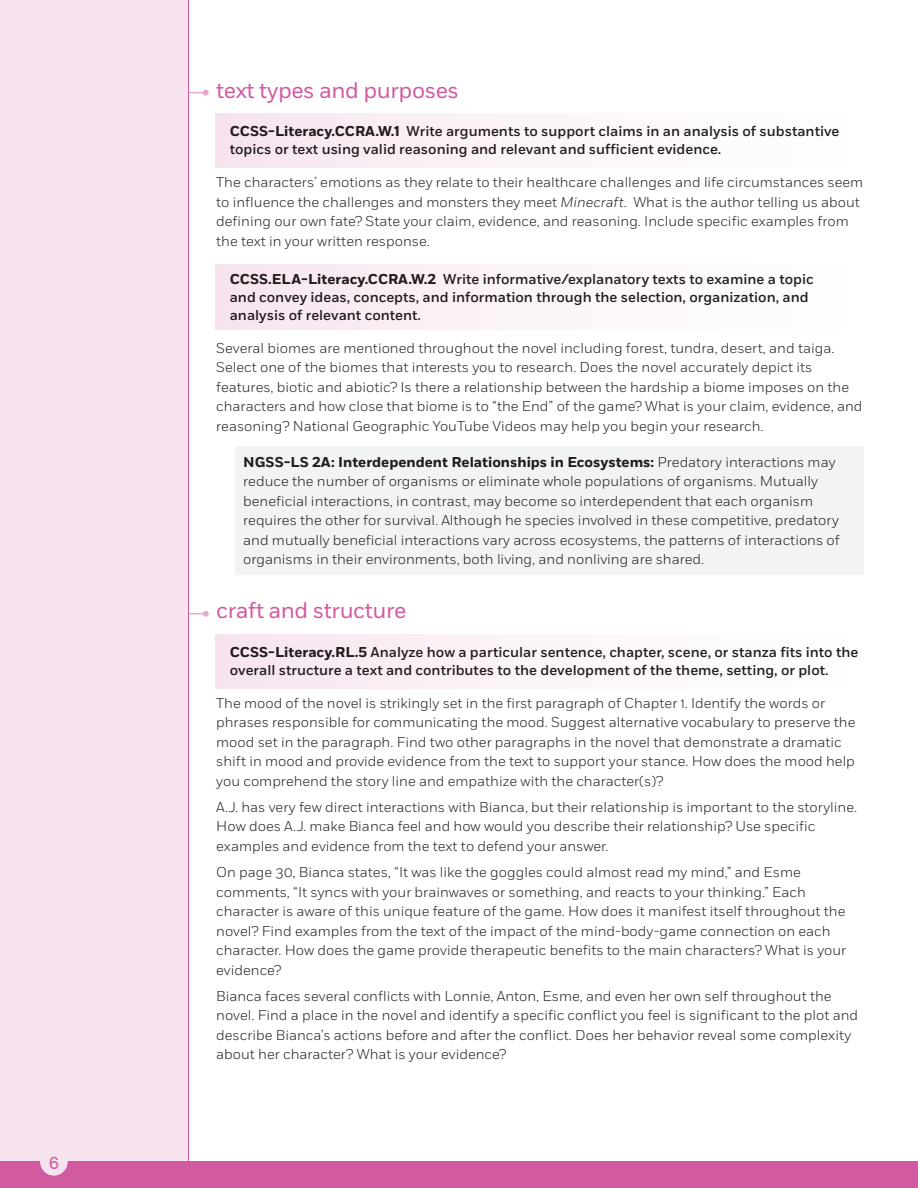
<style>
.page{position:relative;width:918px;height:1188px;background:#fff}
.page>*{position:absolute;margin:0;border:0;box-sizing:border-box;transform-origin:0 0}
.t1{font:22.5px "Fort";letter-spacing:-.02em;color:#d25aa1}
.t2{font:18px "Akzidenz Grotesk BE";color:#d25aa1}
.t3{font:300 14.25px/19.5px "Fort";color:#231f20}
.t4{font:500 14.25px/18px "Fort";color:#231f20}
.s1{font-weight:700}
.s2{font-style:italic}
</style>
<div class="page">
<div style="left:0;top:0;width:188px;height:1167px;background:#f6e3ee"></div>
<div style="left:0;top:1162px;width:918px;height:26px;background:#d25aa1"></div>
<div style="left:40px;top:1148px;width:28px;height:28px;background:#f6e3ee;border-radius:50%"></div>
<hr style="left:188px;top:0;width:1px;height:1188px;background:#d25aa1">
<div style="left:215px;top:114px;width:629px;height:54px;background:linear-gradient(to right,#f7e6f0,#fff)"></div>
<div style="left:215px;top:265px;width:629px;height:65px;background:linear-gradient(to right,#f7e6f0,#fff)"></div>
<div style="left:236px;top:446px;width:628px;height:128px;background:#f2f3f4"></div>
<div style="left:215px;top:634px;width:629px;height:54px;background:linear-gradient(to right,#f7e6f0,#fff)"></div>
<svg style="left:189px;top:611px;width:20px;height:6px"></svg>
<svg style="left:189px;top:90px;width:20px;height:6px"></svg>
<p class="t2" style="left:49px;top:1152px;width:12px">6</p>
<h1 class="t1" style="left:216px;top:77px;width:244px">text types and purposes</h1>
<p class="t4" style="left:230px;top:123px;width:611px"><span class="s1">CCSS-Literacy.CCRA.W.1</span> Write arguments to support claims in an analysis of substantive topics or text using valid reasoning and relevant and sufficient evidence.</p>
<p class="t3" style="left:216px;top:172px;width:649px">The characters’ emotions as they relate to their healthcare challenges and life circumstances seem to influence the challenges and monsters they meet <span class="s2">Minecraft</span>. What is the author telling us about defining our own fate? State your claim, evidence, and reasoning. Include specific examples from the text in your written response.</p>
<p class="t4" style="left:230px;top:270px;width:586px"><span class="s1">CCSS.ELA-Literacy.CCRA.W.2</span> Write informative/explanatory texts to examine a topic and convey ideas, concepts, and information through the selection, organization, and analysis of relevant content.</p>
<p class="t3" style="left:216px;top:338px;width:648px">Several biomes are mentioned throughout the novel including forest, tundra, desert, and taiga.<br>Select one of the biomes that interests you to research. Does the novel accurately depict its features, biotic and abiotic? Is there a relationship between the hardship a biome imposes on the characters and how close that biome is to “the End” of the game? What is your claim, evidence, and reasoning? National Geographic YouTube Videos may help you begin your research.</p>
<p class="t3" style="left:243px;top:452px;width:598px"><span class="s1">NGSS-LS 2A: Interdependent Relationships in Ecosystems:</span> Predatory interactions may reduce the number of organisms or eliminate whole populations of organisms. Mutually beneficial interactions, in contrast, may become so interdependent that each organism requires the other for survival. Although he species involved in these competitive, predatory and mutually beneficial interactions vary across ecosystems, the patterns of interactions of organisms in their environments, both living, and nonliving are shared.</p>
<h1 class="t1" style="left:216px;top:597px;width:192px">craft and structure</h1>
<p class="t4" style="left:230px;top:643px;width:630px"><span class="s1">CCSS-Literacy.RL.5</span> Analyze how a particular sentence, chapter, scene, or stanza fits into the overall structure a text and contributes to the development of the theme, setting, or plot.</p>
<p class="t3" style="left:216px;top:693px;width:641px">The mood of the novel is strikingly set in the first paragraph of Chapter 1. Identify the words or phrases responsible for communicating the mood. Suggest alternative vocabulary to preserve the mood set in the paragraph. Find two other paragraphs in the novel that demonstrate a dramatic shift in mood and provide evidence from the text to support your stance. How does the mood help you comprehend the story line and empathize with the character(s)?</p>
<p class="t3" style="left:216px;top:797px;width:642px">A.J. has very few direct interactions with Bianca, but their relationship is important to the storyline.<br>How does A.J. make Bianca feel and how would you describe their relationship? Use specific examples and evidence from the text to defend your answer.</p>
<p class="t3" style="left:216px;top:862px;width:632px">On page 30, Bianca states, “It was like the goggles could almost read my mind,” and Esme comments, “It syncs with your brainwaves or something, and reacts to your thinking.” Each character is aware of this unique feature of the game. How does it manifest itself throughout the novel? Find examples from the text of the impact of the mind-body-game connection on each character. How does the game provide therapeutic benefits to the main characters? What is your evidence?</p>
<p class="t3" style="left:216px;top:986px;width:643px">Bianca faces several conflicts with Lonnie, Anton, Esme, and even her own self throughout the novel. Find a place in the novel and identify a specific conflict you feel is significant to the plot and describe Bianca’s actions before and after the conflict. Does her behavior reveal some complexity about her character? What is your evidence?</p>
</div>
